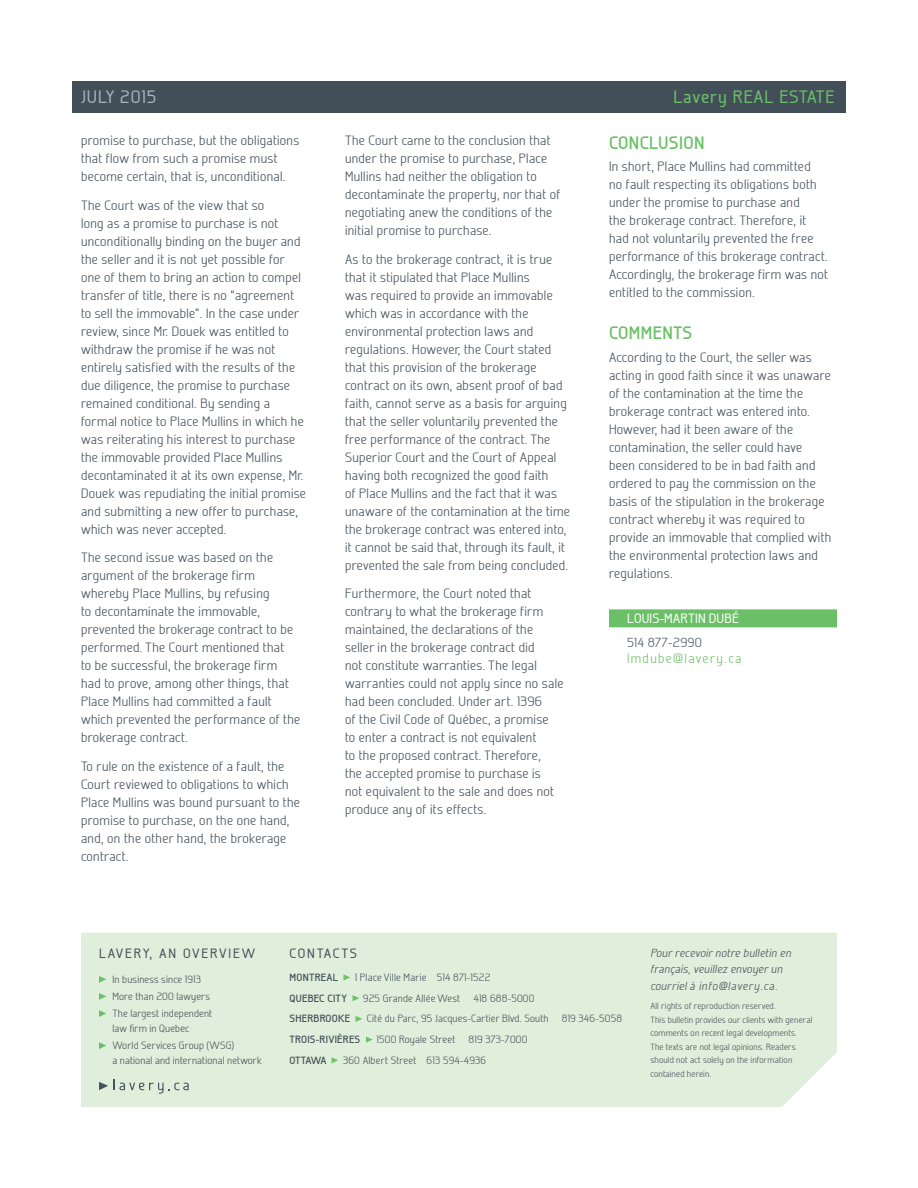
<style>
.page{position:relative;width:918px;height:1188px;background:#fff}
.page>*{position:absolute;margin:0;border:0;box-sizing:border-box;transform-origin:0 0}
.Texte{font:700 18px "Galette";letter-spacing:.025em;color:#6bc067}
.t1{font:500 18px "Galette";letter-spacing:.05em;color:#6bc067}
.t2{font:500 18px "Galette";letter-spacing:.05em;color:#a7b2ba}
.Texte-2{font:300 13.5px/18px "Galette";letter-spacing:.025em;color:#424f58}
.Titre_1{font:300 13.5px/18px "Galette";letter-spacing:.025em;color:#424f58}
.t3{font:500 13.5px "Galette";letter-spacing:.14em;color:#425159}
.Auteur{font:500 13.5px "Galette";letter-spacing:.01em;color:#fff}
.Texte-3{font:300 13.5px "Galette";letter-spacing:.1em;color:#71c167}
.t4{font:500 13.5px "Galette";letter-spacing:.11em;color:#425159}
.Texte-4{font:300 13.2px "Galette";letter-spacing:.025em;color:#45555f}
.t5{font:italic 300 11.7px/16.5px "Galette";letter-spacing:.025em;color:#425159}
.t6{font:300 10.5px/15px "Galette";letter-spacing:.015em;color:#425159}
.t7{font:700 10.5px "Galette";letter-spacing:.025em;color:#425159}
.t8{font:300 9px/13.5px "Galette";letter-spacing:.02em;color:#425159}
</style>
<div class="page">
<div style="left:72px;top:81px;width:774px;height:31px;background:#424f58"></div>
<div style="left:81px;top:933px;width:756px;height:174px;background:#e0efdb"></div>
<svg style="left:99px;top:976px;width:7px;height:7px"></svg>
<svg style="left:99px;top:993px;width:7px;height:7px"></svg>
<svg style="left:99px;top:1010px;width:7px;height:7px"></svg>
<svg style="left:99px;top:1042px;width:7px;height:7px"></svg>
<svg style="left:344px;top:974px;width:6px;height:7px"></svg>
<svg style="left:352px;top:995px;width:7px;height:6px"></svg>
<svg style="left:356px;top:1016px;width:6px;height:6px"></svg>
<svg style="left:366px;top:1037px;width:7px;height:6px"></svg>
<svg style="left:332px;top:1057px;width:6px;height:6px"></svg>
<svg style="left:99px;top:1082px;width:9px;height:8px"></svg>
<svg style="left:114px;top:1080px;width:75px;height:14px"></svg>
<div style="left:609px;top:609px;width:228px;height:18px;background:#6bc067"></div>
<h1 class="t2" style="left:81px;top:86px;width:77px">JULY 2015</h1>
<h1 class="t1" style="left:674px;top:86px;width:163px">Lavery REAL ESTATE</h1>
<p class="Texte-2" style="left:81px;top:131px;width:220px">promise to purchase, but the obligations that flow from such a promise must become certain, that is, unconditional.</p>
<p class="Texte-2" style="left:81px;top:196px;width:226px">The Court was of the view that so<br>long as a promise to purchase is not unconditionally binding on the buyer and the seller and it is not yet possible for one of them to bring an action to compel transfer of title, there is no “agreement to sell the immovable”. In the case under review, since Mr. Douek was entitled to withdraw the promise if he was not entirely satisfied with the results of the due diligence, the promise to purchase remained conditional. By sending a formal notice to Place Mullins in which he was reiterating his interest to purchase the immovable provided Place Mullins decontaminated it at its own expense, Mr.<br>Douek was repudiating the initial promise and submitting a new offer to purchase, which was never accepted.</p>
<p class="Texte-2" style="left:81px;top:548px;width:221px">The second issue was based on the argument of the brokerage firm whereby Place Mullins, by refusing<br>to decontaminate the immovable, prevented the brokerage contract to be performed. The Court mentioned that<br>to be successful, the brokerage firm had to prove, among other things, that Place Mullins had committed a fault which prevented the performance of the brokerage contract.</p>
<p class="Texte-2" style="left:81px;top:757px;width:220px">To rule on the existence of a fault, the Court reviewed to obligations to which Place Mullins was bound pursuant to the promise to purchase, on the one hand, and, on the other hand, the brokerage contract.</p>
<p class="Texte-2" style="left:345px;top:131px;width:217px">The Court came to the conclusion that under the promise to purchase, Place Mullins had neither the obligation to decontaminate the property, nor that of negotiating anew the conditions of the initial promise to purchase.</p>
<p class="Texte-2" style="left:345px;top:250px;width:226px">As to the brokerage contract, it is true that it stipulated that Place Mullins<br>was required to provide an immovable which was in accordance with the environmental protection laws and regulations. However, the Court stated that this provision of the brokerage contract on its own, absent proof of bad faith, cannot serve as a basis for arguing that the seller voluntarily prevented the free performance of the contract. The Superior Court and the Court of Appeal having both recognized the good faith<br>of Place Mullins and the fact that it was unaware of the contamination at the time the brokerage contract was entered into, it cannot be said that, through its fault, it prevented the sale from being concluded.</p>
<p class="Texte-2" style="left:345px;top:584px;width:220px">Furthermore, the Court noted that contrary to what the brokerage firm maintained, the declarations of the seller in the brokerage contract did<br>not constitute warranties. The legal warranties could not apply since no sale had been concluded. Under art. 1396<br>of the Civil Code of Québec, a promise<br>to enter a contract is not equivalent<br>to the proposed contract. Therefore,<br>the accepted promise to purchase is<br>not equivalent to the sale and does not produce any of its effects.</p>
<p class="Texte" style="left:609px;top:131px;width:97px">CONCLUSION</p>
<p class="Texte-2" style="left:609px;top:157px;width:221px">In short, Place Mullins had committed<br>no fault respecting its obligations both under the promise to purchase and<br>the brokerage contract. Therefore, it had not voluntarily prevented the free performance of this brokerage contract.<br>Accordingly, the brokerage firm was not entitled to the commission.</p>
<p class="Texte" style="left:609px;top:322px;width:85px">COMMENTS</p>
<p class="Titre_1" style="left:609px;top:348px;width:224px">According to the Court, the seller was acting in good faith since it was unaware of the contamination at the time the brokerage contract was entered into.<br>However, had it been aware of the contamination, the seller could have been considered to be in bad faith and ordered to pay the commission on the basis of the stipulation in the brokerage contract whereby it was required to provide an immovable that complied with the environmental protection laws and regulations.</p>
<p class="Auteur" style="left:627px;top:611px;width:113px">LOUIS-MARTIN DUBÉ</p>
<p class="Texte-4" style="left:627px;top:634px;width:77px">514 877-2990</p>
<p class="Texte-3" style="left:627px;top:650px;width:116px">lmdube@lavery.ca</p>
<p class="t3" style="left:99px;top:945px;width:158px">LAVERY, AN OVERVIEW</p>
<p class="t6" style="left:112px;top:971px;width:90px">In business since 1913</p>
<p class="t6" style="left:112px;top:989px;width:99px">More than 200 lawyers</p>
<p class="t6" style="left:112px;top:1006px;width:101px">The largest independent law firm in Quebec</p>
<p class="t6" style="left:112px;top:1038px;width:151px">World Services Group (WSG)<br>a national and international network</p>
<p class="t4" style="left:290px;top:945px;width:69px">CONTACTS</p>
<p class="t7" style="left:290px;top:971px;width:50px">MONTREAL</p>
<p class="t6" style="left:355px;top:970px;width:137px">1 Place Ville Marie 514 871-1522</p>
<p class="t7" style="left:290px;top:992px;width:59px">QUEBEC CITY</p>
<p class="t6" style="left:363px;top:990px;width:173px">925 Grande Allée West 418 688-5000</p>
<p class="t7" style="left:290px;top:1012px;width:62px">SHERBROOKE</p>
<p class="t6" style="left:367px;top:1011px;width:257px">Cité du Parc, 95 Jacques-Cartier Blvd. South 819 346-5058</p>
<p class="t7" style="left:290px;top:1033px;width:72px">TROIS-RIVIÈRES</p>
<p class="t6" style="left:377px;top:1032px;width:152px">1500 Royale Street 819 373-7000</p>
<p class="t7" style="left:290px;top:1054px;width:39px">OTTAWA</p>
<p class="t6" style="left:343px;top:1053px;width:145px">360 Albert Street 613 594-4936</p>
<p class="t5" style="left:650px;top:945px;width:142px">Pour recevoir notre bulletin en français, veuillez envoyer un courriel à info@lavery.ca.</p>
<p class="t8" style="left:650px;top:999px;width:163px">All rights of reproduction reserved.<br>This bulletin provides our clients with general comments on recent legal developments.<br>The texts are not legal opinions. Readers should not act solely on the information contained herein.</p>
</div>
